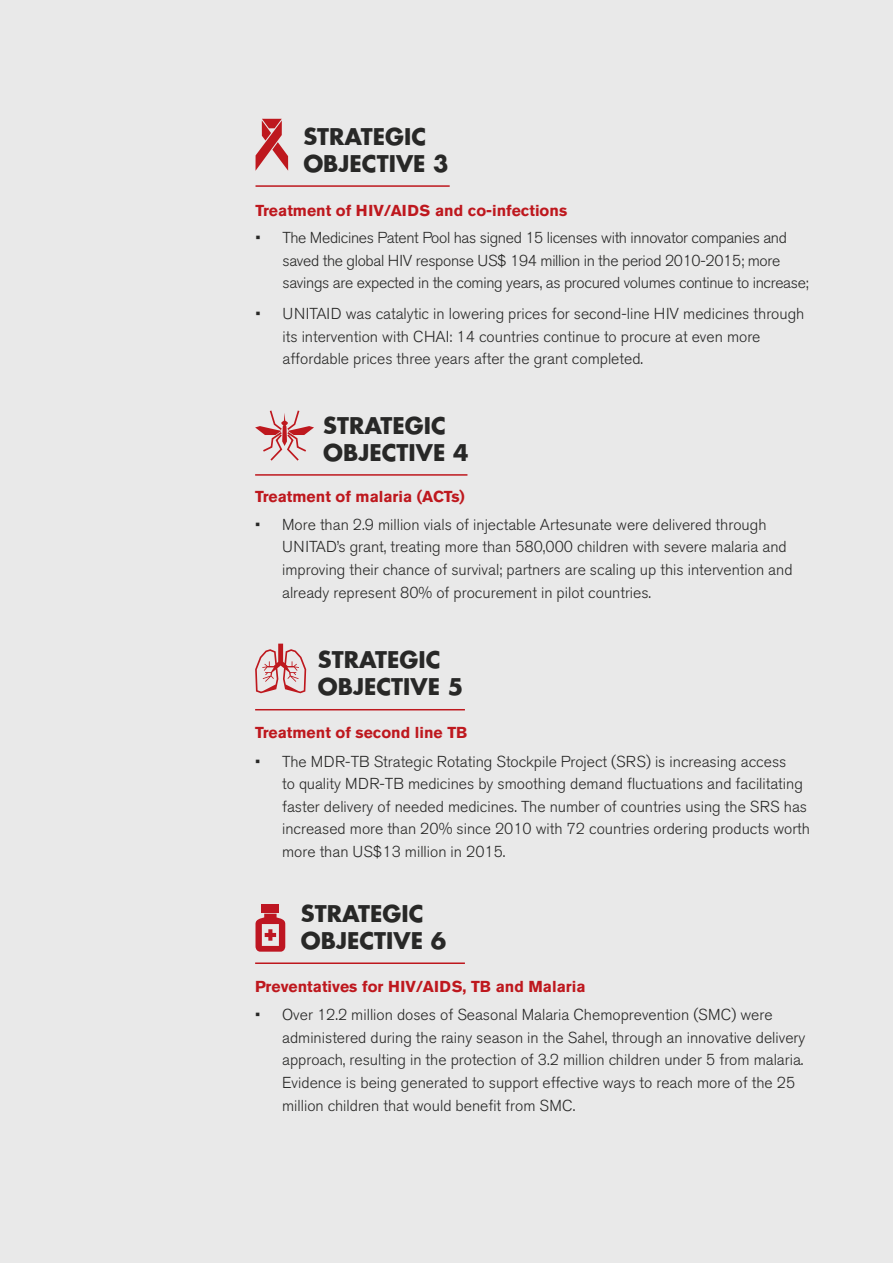
<style>
.page{position:relative;width:893px;height:1263px;background:#e9e9e9}
.page>*{position:absolute;margin:0;border:0;box-sizing:border-box;transform-origin:0 0}
.t1{font:700 22.5px/27px "Futura";color:#282827}
.t2{font:300 15.75px/22.5px "Akzidenz Grotesk BQ";color:#282827}
.t3{font:300 15.75px/22.5px "Akzidenz Grotesk BQ";letter-spacing:-.02em;color:#282827}
.t4{font:700 15.75px "Akzidenz Grotesk BQ";color:#be181e}
</style>
<div class="page">
<svg style="left:255px;top:119px;width:33px;height:52px"></svg>
<hr style="left:255px;top:185px;width:195px;height:2px;background:#be181e">
<svg style="left:255px;top:410px;width:59px;height:51px"></svg>
<hr style="left:255px;top:474px;width:212px;height:2px;background:#be181e">
<svg style="left:255px;top:644px;width:51px;height:49px"></svg>
<hr style="left:255px;top:709px;width:210px;height:1px;background:#be181e">
<hr style="left:255px;top:962px;width:210px;height:2px;background:#be181e">
<div style="left:262px;top:904px;width:17px;height:9px;background:#be1622"></div>
<svg style="left:255px;top:914px;width:30px;height:38px"></svg>
<h1 class="t1" style="left:303px;top:122px;width:147px">STRATEGIC<br>OBJECTIVE 3</h1>
<p class="t4" style="left:255px;top:201px;width:313px">Treatment of HIV/AIDS and co-infections</p>
<p class="t3" style="left:282px;top:227px;width:528px;text-indent:-27px">• The Medicines Patent Pool has signed 15 licenses with innovator companies and saved the global HIV response US$ 194 million in the period 2010-2015; more savings are expected in the coming years, as procured volumes continue to increase;</p>
<p class="t2" style="left:282px;top:303px;width:523px;text-indent:-27px">• UNITAID was catalytic in lowering prices for second-line HIV medicines through its intervention with CHAI: 14 countries continue to procure at even more affordable prices three years after the grant completed.</p>
<h1 class="t1" style="left:323px;top:411px;width:147px">STRATEGIC<br>OBJECTIVE 4</h1>
<p class="t4" style="left:255px;top:487px;width:211px">Treatment of malaria (ACTs)</p>
<p class="t2" style="left:282px;top:514px;width:512px;text-indent:-27px">• More than 2.9 million vials of injectable Artesunate were delivered through UNITAD’s grant, treating more than 580,000 children with severe malaria and improving their chance of survival; partners are scaling up this intervention and already represent 80% of procurement in pilot countries.</p>
<h1 class="t1" style="left:318px;top:646px;width:147px">STRATEGIC<br>OBJECTIVE 5</h1>
<p class="t4" style="left:255px;top:724px;width:214px">Treatment of second line TB</p>
<p class="t2" style="left:282px;top:750px;width:529px;text-indent:-27px">• The MDR-TB Strategic Rotating Stockpile Project (SRS) is increasing access<br>to quality MDR-TB medicines by smoothing demand fluctuations and facilitating faster delivery of needed medicines. The number of countries using the SRS has increased more than 20% since 2010 with 72 countries ordering products worth more than US$13 million in 2015.</p>
<h1 class="t1" style="left:301px;top:899px;width:147px">STRATEGIC<br>OBJECTIVE 6</h1>
<p class="t4" style="left:255px;top:977px;width:332px">Preventatives for HIV/AIDS, TB and Malaria</p>
<p class="t2" style="left:282px;top:1004px;width:525px;text-indent:-27px">• Over 12.2 million doses of Seasonal Malaria Chemoprevention (SMC) were administered during the rainy season in the Sahel, through an innovative delivery approach, resulting in the protection of 3.2 million children under 5 from malaria.<br>Evidence is being generated to support effective ways to reach more of the 25 million children that would benefit from SMC.</p>
</div>
